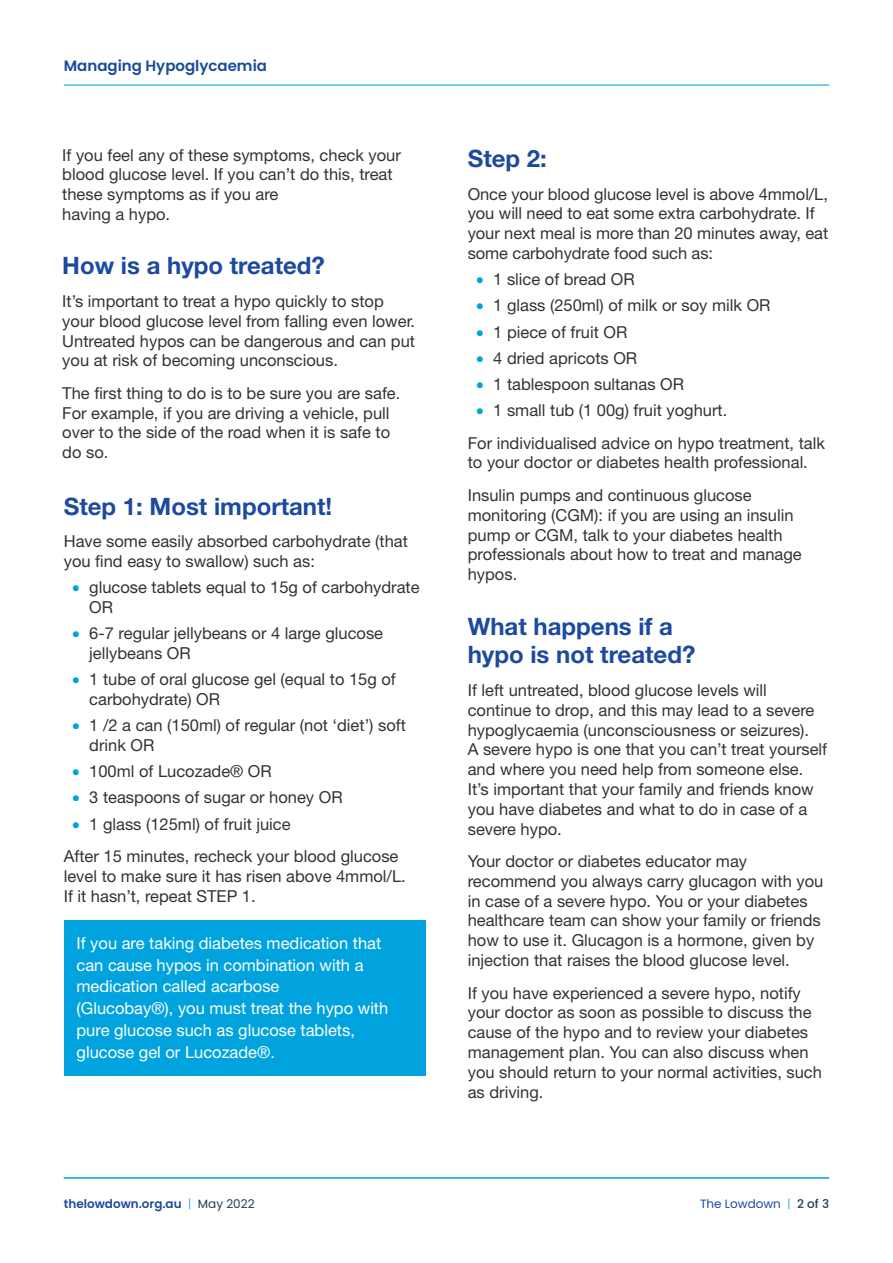
<style>
.page{position:relative;width:893px;height:1263px;background:#fff}
.page>*{position:absolute;margin:0;border:0;box-sizing:border-box;transform-origin:0 0}
.t1{font:700 24px/28.8px "Helvetica Neue LT Std";color:#1c4a9f}
.Body_-_11pt{font:16.5px/19.8px "Helvetica Neue LT Std";color:#333}
.Body{font:16.5px/21.8px "Helvetica Neue LT Std";color:#fff}
.t2{font:600 15px "Poppins";color:#1c4a9f}
.t3{font:600 12px "Poppins";color:#1c4a9f}
.t4{font:12px "Poppins";color:#1c4a9f}
.s1{color:#00a3de}
.s2{font-weight:300;color:#00a3de}
.s3{font-weight:400;color:#243e4f}
.s4{font-weight:500;color:#243e4f}
</style>
<div class="page">
<hr style="left:64px;top:1177px;width:765px;height:1px;background:#00a3de">
<hr style="left:64px;top:85px;width:765px;height:1px;background:#00a3de">
<div style="left:64px;top:920px;width:361px;height:155px;background:#00a3de"></div>
<p class="t2" style="left:64px;top:57px;width:205px">Managing Hypoglycaemia</p>
<p class="Body_-_11pt" style="left:62px;top:145px;width:340px">If you feel any of these symptoms, check your blood glucose level. If you can’t do this, treat these symptoms as if you are<br>having a hypo.</p>
<h2 class="t1" style="left:62px;top:251px;width:264px">How is a hypo treated?</h2>
<p class="Body_-_11pt" style="left:62px;top:291px;width:354px">It’s important to treat a hypo quickly to stop your blood glucose level from falling even lower.<br>Untreated hypos can be dangerous and can put you at risk of becoming unconscious.</p>
<p class="Body_-_11pt" style="left:62px;top:383px;width:340px">The first thing to do is to be sure you are safe.<br>For example, if you are driving a vehicle, pull over to the side of the road when it is safe to do so.</p>
<h2 class="t1" style="left:64px;top:491px;width:270px">Step 1: Most important!</h2>
<p class="Body_-_11pt" style="left:64px;top:531px;width:346px">Have some easily absorbed carbohydrate (that you find easy to swallow) such as:</p>
<p class="Body_-_11pt" style="left:89px;top:577px;width:332px;text-indent:-17px"><span class="s1">•</span> glucose tablets equal to 15g of carbohydrate<br>OR</p>
<p class="Body_-_11pt" style="left:89px;top:623px;width:295px;text-indent:-17px"><span class="s1">•</span> 6-7 regular jellybeans or 4 large glucose jellybeans OR</p>
<p class="Body_-_11pt" style="left:89px;top:669px;width:308px;text-indent:-17px"><span class="s1">•</span> 1 tube of oral glucose gel (equal to 15g of carbohydrate) OR</p>
<p class="Body_-_11pt" style="left:89px;top:715px;width:318px;text-indent:-17px"><span class="s1">•</span> 1 /2 a can (150ml) of regular (not ‘diet’) soft drink OR</p>
<p class="Body_-_11pt" style="left:72px;top:761px;width:201px"><span class="s1">•</span> 100ml of Lucozade® OR</p>
<p class="Body_-_11pt" style="left:72px;top:787px;width:272px"><span class="s1">•</span> 3 teaspoons of sugar or honey OR</p>
<p class="Body_-_11pt" style="left:72px;top:813px;width:220px"><span class="s1">•</span> 1 glass (125ml) of fruit juice</p>
<p class="Body_-_11pt" style="left:64px;top:846px;width:344px">After 15 minutes, recheck your blood glucose level to make sure it has risen above 4mmol/L.<br>If it hasn’t, repeat STEP 1.</p>
<p class="Body" style="left:77px;top:932px;width:313px">If you are taking diabetes medication that can cause hypos in combination with a medication called acarbose<br>(Glucobay®), you must treat the hypo with pure glucose such as glucose tablets, glucose gel or Lucozade®.</p>
<p class="t3" style="left:64px;top:1196px;width:192px">thelowdown.org.au <span class="s2">|</span> <span class="s3">May 2022</span></p>
<h2 class="t1" style="left:468px;top:144px;width:81px">Step 2:</h2>
<p class="Body_-_11pt" style="left:468px;top:184px;width:362px">Once your blood glucose level is above 4mmol/L, you will need to eat some extra carbohydrate. If your next meal is more than 20 minutes away, eat some carbohydrate food such as:</p>
<p class="Body_-_11pt" style="left:476px;top:269px;width:160px"><span class="s1">•</span> 1 slice of bread OR</p>
<p class="Body_-_11pt" style="left:476px;top:295px;width:296px"><span class="s1">•</span> 1 glass (250ml) of milk or soy milk OR</p>
<p class="Body_-_11pt" style="left:476px;top:322px;width:153px"><span class="s1">•</span> 1 piece of fruit OR</p>
<p class="Body_-_11pt" style="left:476px;top:348px;width:162px"><span class="s1">•</span> 4 dried apricots OR</p>
<p class="Body_-_11pt" style="left:476px;top:374px;width:209px"><span class="s1">•</span> 1 tablespoon sultanas OR</p>
<p class="Body_-_11pt" style="left:476px;top:400px;width:253px"><span class="s1">•</span> 1 small tub (1 00g) fruit yoghurt.</p>
<p class="Body_-_11pt" style="left:468px;top:433px;width:359px">For individualised advice on hypo treatment, talk to your doctor or diabetes health professional.</p>
<p class="Body_-_11pt" style="left:468px;top:485px;width:336px">Insulin pumps and continuous glucose monitoring (CGM): if you are using an insulin pump or CGM, talk to your diabetes health professionals about how to treat and manage hypos.</p>
<h2 class="t1" style="left:468px;top:611px;width:229px">What happens if a hypo is not treated?</h2>
<p class="Body_-_11pt" style="left:468px;top:680px;width:361px">If left untreated, blood glucose levels will continue to drop, and this may lead to a severe hypoglycaemia (unconsciousness or seizures).<br>A severe hypo is one that you can’t treat yourself and where you need help from someone else.<br>It’s important that your family and friends know you have diabetes and what to do in case of a severe hypo.</p>
<p class="Body_-_11pt" style="left:468px;top:851px;width:357px">Your doctor or diabetes educator may recommend you always carry glucagon with you in case of a severe hypo. You or your diabetes healthcare team can show your family or friends how to use it. Glucagon is a hormone, given by injection that raises the blood glucose level.</p>
<p class="Body_-_11pt" style="left:468px;top:983px;width:356px">If you have experienced a severe hypo, notify your doctor as soon as possible to discuss the cause of the hypo and to review your diabetes management plan. You can also discuss when you should return to your normal activities, such as driving.</p>
<p class="t4" style="left:700px;top:1196px;width:131px">The Lowdown <span class="s2">|</span> <span class="s4">2 of 3</span></p>
</div>
